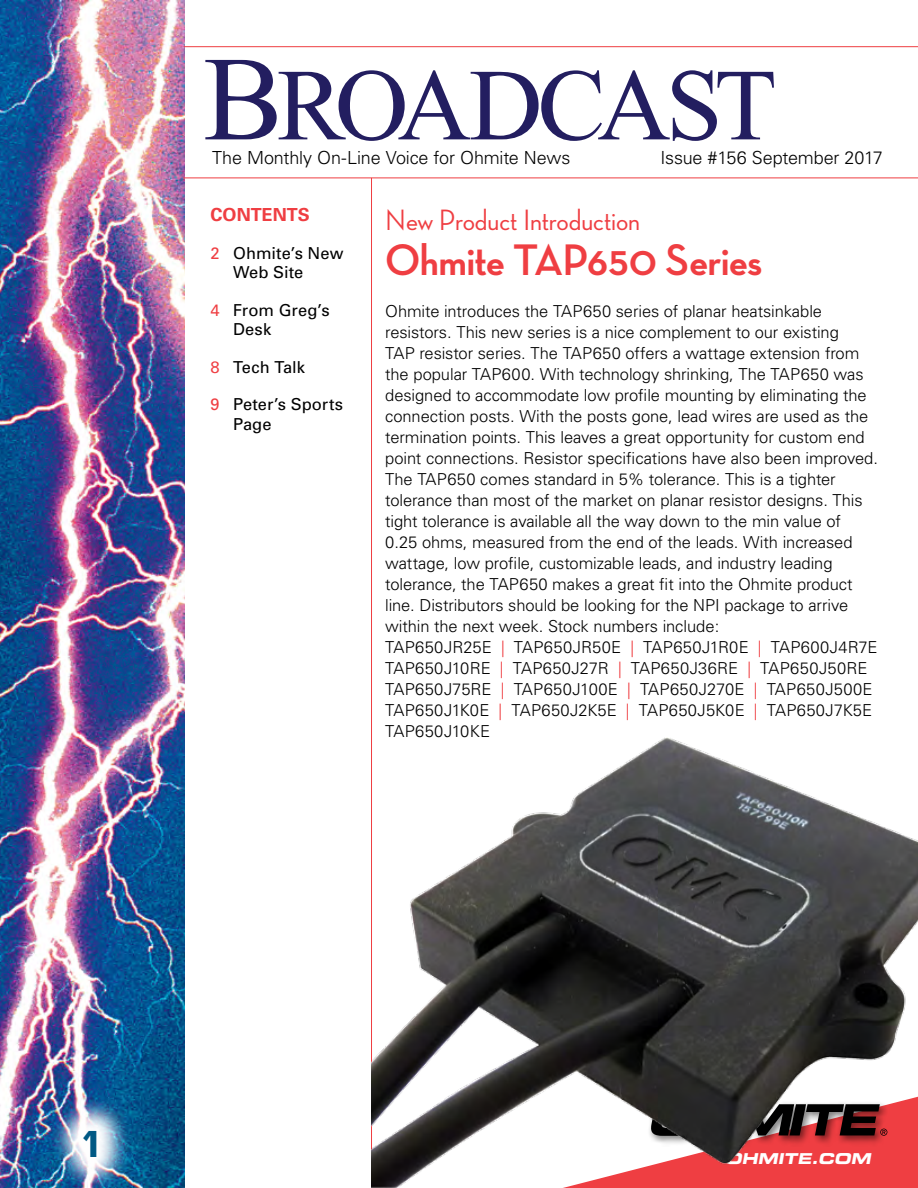
<style>
.page{position:relative;width:918px;height:1188px;background:#fff}
.page>*{position:absolute;margin:0;border:0;box-sizing:border-box;transform-origin:0 0}
.t1{font:102px "Times New Roman PS SC850";letter-spacing:-.075em;color:#231e60}
.t2{font:700 45px "Neutraface Display";letter-spacing:-.005em;color:#ef3e42}
.t3{font:700 condensed 36px "Eurostile";color:#005884}
.t4{font:500 30px "Neutraface Display";letter-spacing:-.005em;color:#ef3e42}
.t5{font:300 18px "Univers";letter-spacing:-.01em;color:#000}
.t6{font:700 18px "Univers";letter-spacing:.005em;color:#ef3e42}
.t7{font:300 16.5px/21px "Univers";letter-spacing:-.005em;color:#000}
.t8{font:16.5px/19.5px "Univers";letter-spacing:.005em;color:#000}
.t9{font:italic 15px "Eurostile Bold Extended Two";color:#fff}
.s1{font-family:"Times New Roman";font-size:120px}
.s2{color:#ef3e42}
</style>
<div class="page">
<img style="left:1px;top:0;width:183px;height:1188px">
<img style="left:49px;top:1096px;width:82px;height:92px">
<hr style="left:184px;top:46px;width:734px;height:1px;background:#ef3e42">
<hr style="left:183px;top:178px;width:735px;height:1px;background:#ef3e42">
<hr style="left:371px;top:178px;width:1px;height:978px;background:#ef3e42">
<img style="left:372px;top:738px;width:546px;height:449px">
<h1 class="t1" style="left:203px;top:50px;width:575px"><span class="s1">B</span>ROADCAST</h1>
<p class="t5" style="left:212px;top:147px;width:360px">The Monthly On-Line Voice for Ohmite News</p>
<p class="t5" style="left:660px;top:147px;width:224px">Issue #156 September 2017</p>
<p class="t6" style="left:211px;top:204px;width:101px">CONTENTS</p>
<p class="t8" style="left:233px;top:243px;width:112px;text-indent:-23px"><span class="s2">2</span> Ohmite’s New<br>Web Site</p>
<p class="t8" style="left:233px;top:300px;width:98px;text-indent:-23px"><span class="s2">4</span> From Greg’s<br>Desk</p>
<p class="t8" style="left:211px;top:357px;width:96px"><span class="s2">8</span> Tech Talk</p>
<p class="t8" style="left:233px;top:395px;width:112px;text-indent:-23px"><span class="s2">9</span> Peter’s Sports<br>Page</p>
<h3 class="t4" style="left:385px;top:204px;width:256px">New Product Introduction</h3>
<h2 class="t2" style="left:385px;top:235px;width:379px">Ohmite TAP650 Series</h2>
<p class="t7" style="left:385px;top:301px;width:494px">Ohmite introduces the TAP650 series of planar heatsinkable resistors. This new series is a nice complement to our existing<br>TAP resistor series. The TAP650 offers a wattage extension from the popular TAP600. With technology shrinking, The TAP650 was designed to accommodate low profile mounting by eliminating the connection posts. With the posts gone, lead wires are used as the termination points. This leaves a great opportunity for custom end point connections. Resistor specifications have also been improved.<br>The TAP650 comes standard in 5% tolerance. This is a tighter tolerance than most of the market on planar resistor designs. This tight tolerance is available all the way down to the min value of<br>0.25 ohms, measured from the end of the leads. With increased wattage, low profile, customizable leads, and industry leading tolerance, the TAP650 makes a great fit into the Ohmite product line. Distributors should be looking for the NPI package to arrive within the next week. Stock numbers include:<br>TAP650JR25E <span class="s2">|</span> TAP650JR50E <span class="s2">|</span> TAP650J1R0E <span class="s2">|</span> TAP600J4R7E TAP650J10RE <span class="s2">|</span> TAP650J27R <span class="s2">|</span> TAP650J36RE <span class="s2">|</span> TAP650J50RE TAP650J75RE <span class="s2">|</span> TAP650J100E <span class="s2">|</span> TAP650J270E <span class="s2">|</span> TAP650J500E TAP650J1K0E <span class="s2">|</span> TAP650J2K5E <span class="s2">|</span> TAP650J5K0E <span class="s2">|</span> TAP650J7K5E TAP650J10KE</p>
<h3 class="t3" style="left:83px;top:1122px;width:19px">1</h3>
<p class="t9" style="left:725px;top:1148px;width:151px">OHMITE.COM</p>
</div>
